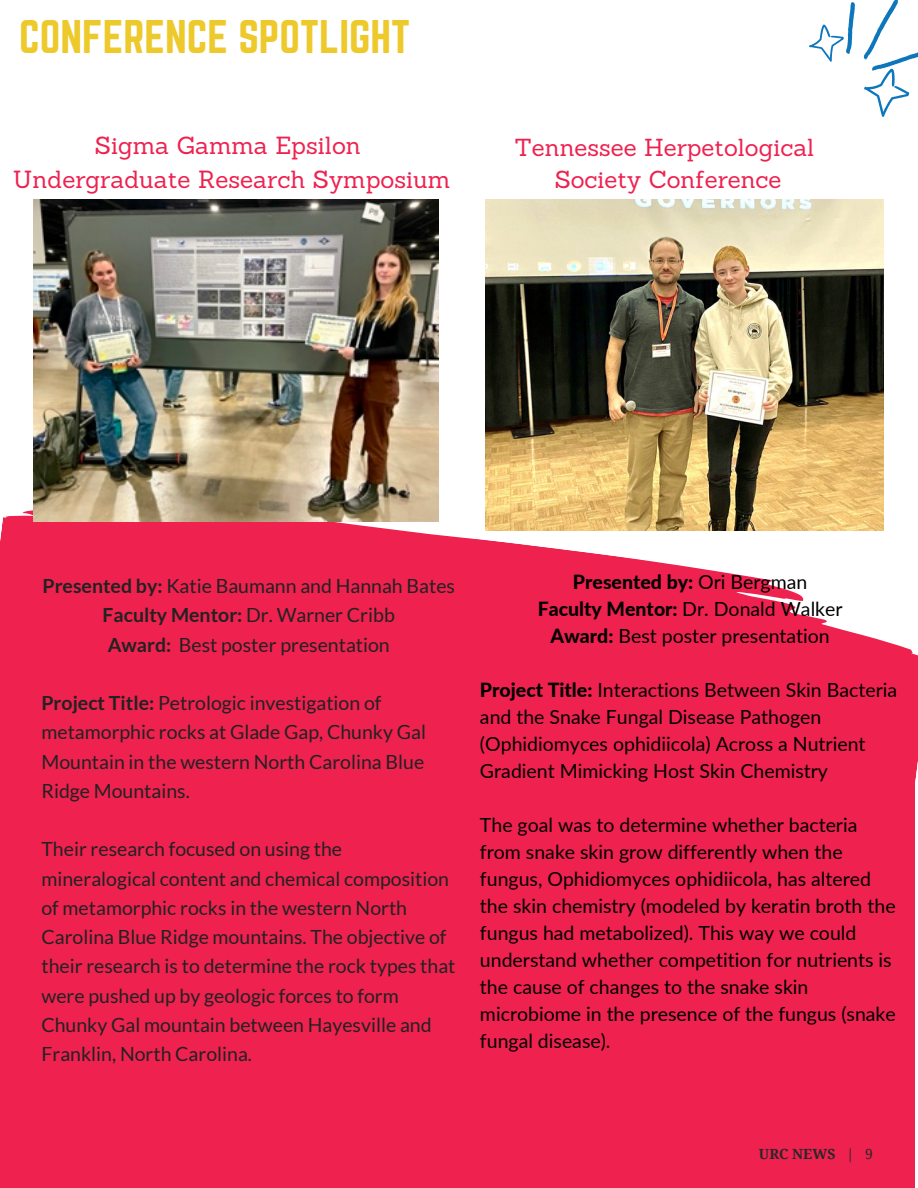
<style>
.page{position:relative;width:918px;height:1188px;background:#fff}
.page>*{position:absolute;margin:0;border:0;box-sizing:border-box;transform-origin:0 0}
.t1{font:41.25px "Norwester";color:#edc92c}
.t2{font:24.15px/33.8px "Sanchez";color:#ee214f;text-align:center}
.t3{font:24px/32.7px "Sanchez";color:#ee214f;text-align:center}
.t4{font:19.5px/27px "Lato";color:#000}
.t5{font:19.5px/29.2px "Lato";color:#222}
.t6{font:700 13.95px "Droid Serif";color:#282828}
.s1{font-weight:700}
.s2{font-weight:800}
.s3{font-weight:400}
</style>
<div class="page">
<svg style="left:0;top:480px;width:918px;height:302px;fill:#ee214f"></svg>
<div style="left:0;top:710px;width:915px;height:478px;background:#ee214f"></div>
<img style="left:33px;top:200px;width:405px;height:321px">
<svg style="left:810px;top:0;width:108px;height:117px"></svg>
<img style="left:485px;top:200px;width:399px;height:330px">
<h1 class="t1" style="left:19px;top:12px;width:392px">CONFERENCE SPOTLIGHT</h1>
<p class="t2" style="left:13px;top:129px;width:439px">Sigma Gamma Epsilon<br>Undergraduate Research Symposium</p>
<p class="t3" style="left:514px;top:130px;width:301px">Tennessee Herpetological<br>Society Conference</p>
<p class="t5" style="left:42px;top:571px;width:414px;text-align:center"><span class="s1">Presented by:</span> Katie Baumann and Hannah Bates<br><span class="s1">Faculty Mentor:</span> Dr. Warner Cribb<br><span class="s1">Award:</span> Best poster presentation</p>
<p class="t5" style="left:41px;top:688px;width:386px"><span class="s1">Project Title:</span> Petrologic investigation of metamorphic rocks at Glade Gap, Chunky Gal Mountain in the western North Carolina Blue Ridge Mountains.</p>
<p class="t5" style="left:41px;top:834px;width:416px">Their research focused on using the mineralogical content and chemical composition of metamorphic rocks in the western North Carolina Blue Ridge mountains. The objective of their research is to determine the rock types that were pushed up by geologic forces to form Chunky Gal mountain between Hayesville and Franklin, North Carolina.</p>
<p class="t4" style="left:538px;top:568px;width:306px;text-align:center"><span class="s2">Presented by:</span> Ori Bergman<br><span class="s2">Faculty Mentor:</span> Dr. Donald Walker<br><span class="s2">Award:</span> Best poster presentation</p>
<p class="t4" style="left:480px;top:676px;width:419px"><span class="s2">Project Title:</span> Interactions Between Skin Bacteria and the Snake Fungal Disease Pathogen (Ophidiomyces ophidiicola) Across a Nutrient Gradient Mimicking Host Skin Chemistry</p>
<p class="t4" style="left:480px;top:811px;width:417px">The goal was to determine whether bacteria from snake skin grow differently when the fungus, Ophidiomyces ophidiicola, has altered the skin chemistry (modeled by keratin broth the fungus had metabolized). This way we could understand whether competition for nutrients is the cause of changes to the snake skin microbiome in the presence of the fungus (snake fungal disease).</p>
<p class="t6" style="left:759px;top:1147px;width:116px">URC NEWS <span class="s3">| 9</span></p>
</div>
